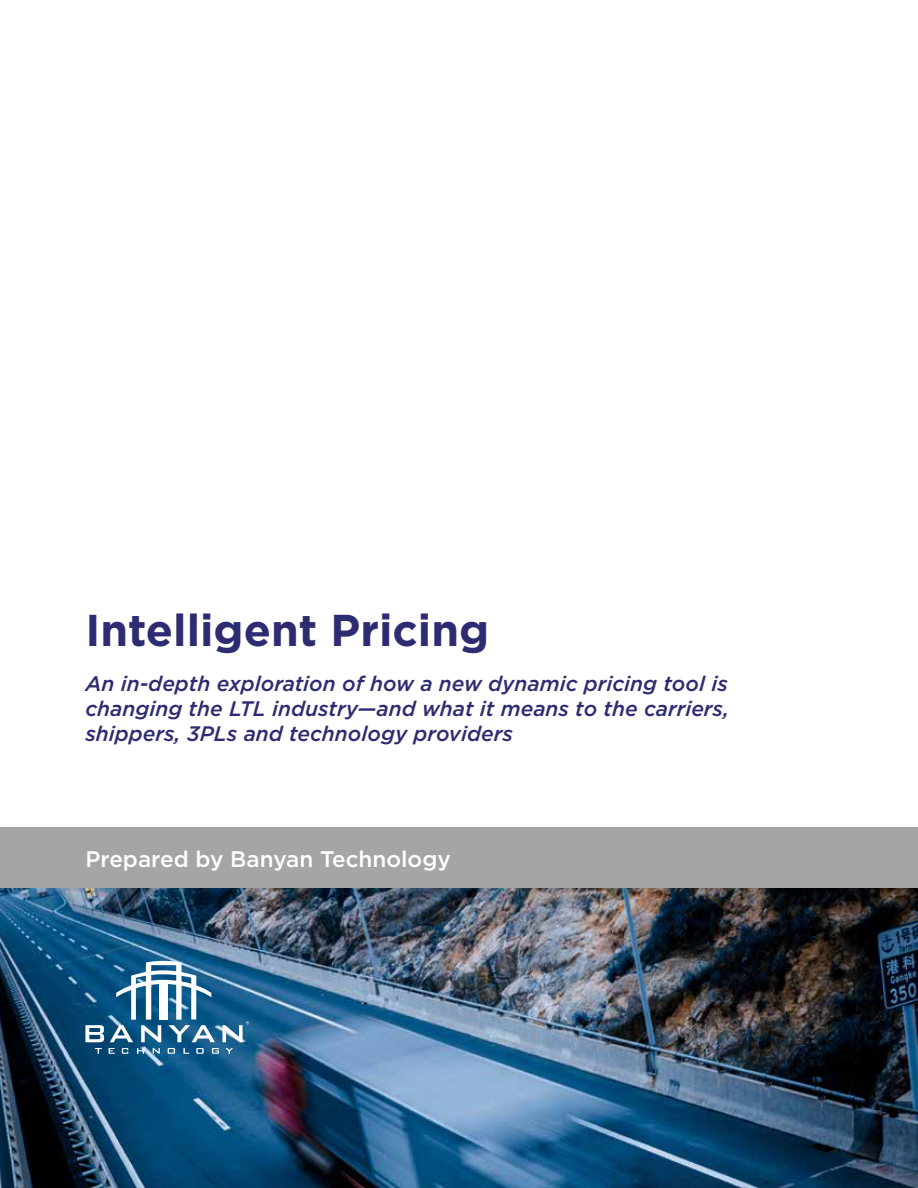
<style>
.page{position:relative;width:918px;height:1188px;background:#fff}
.page>*{position:absolute;margin:0;border:0;box-sizing:border-box;transform-origin:0 0}
.t1{font:700 44.55px "Gotham";color:#2d2c72}
.t2{font:500 22.5px "Gotham";color:#fff}
.t3{font:italic 500 21px/25.2px "Gotham";color:#2d2c72;text-align:justify}
</style>
<div class="page">
<img style="left:0;top:888px;width:918px;height:300px">
<div style="left:0;top:828px;width:918px;height:60px;background:#a4a5a5"></div>
<svg style="left:95px;top:1048px;width:138px;height:6px"></svg>
<svg style="left:85px;top:961px;width:164px;height:81px"></svg>
<h1 class="t1" style="left:85px;top:601px;width:405px">Intelligent Pricing</h1>
<p class="t3" style="left:85px;top:670px;width:645px">An in-depth exploration of how a new dynamic pricing tool is changing the LTL industry—and what it means to the carriers, shippers, 3PLs and technology providers</p>
<p class="t2" style="left:85px;top:844px;width:367px">Prepared by Banyan Technology</p>
</div>
